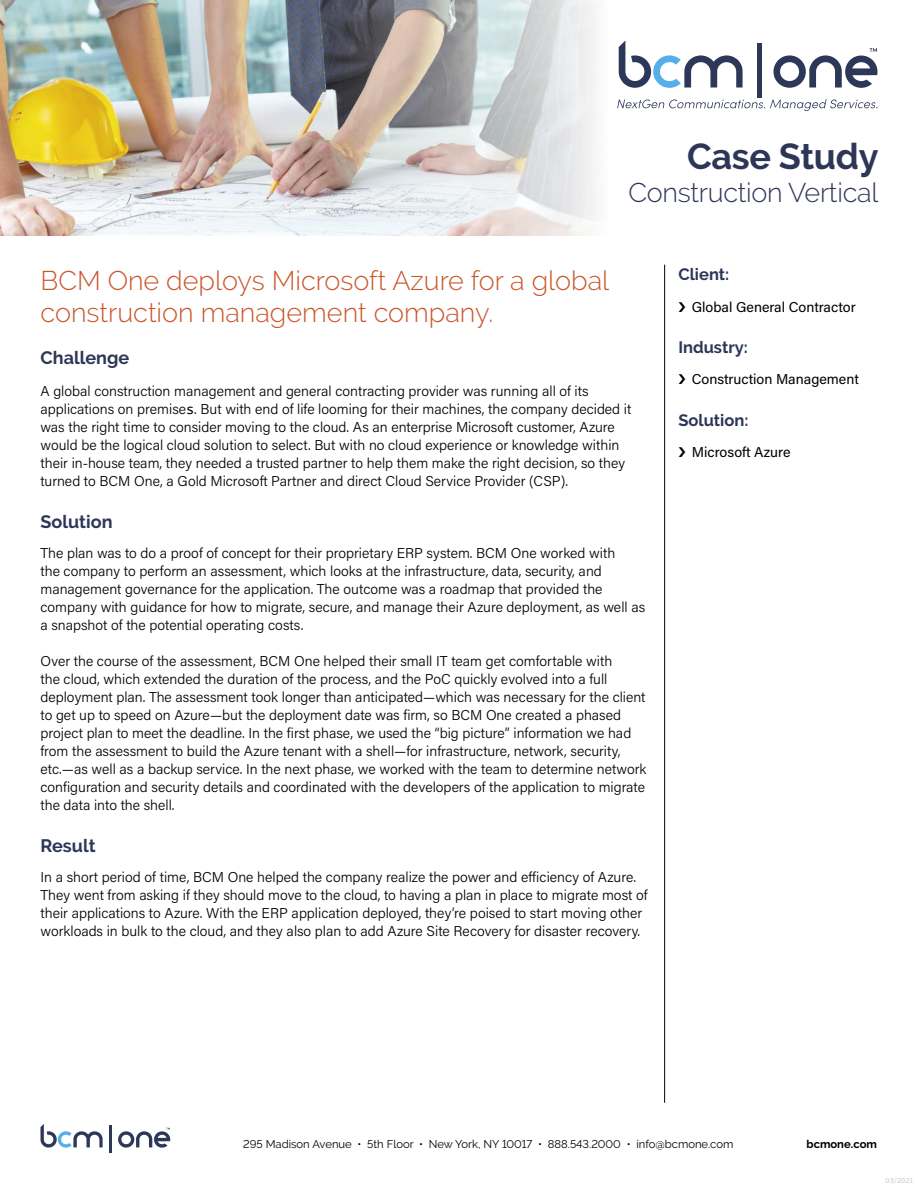
<style>
.page{position:relative;width:918px;height:1188px;background:#fff}
.page>*{position:absolute;margin:0;border:0;box-sizing:border-box;transform-origin:0 0}
.t1{font:700 36px "Raleway";letter-spacing:-.01em;color:#2d3657}
.t2{font:300 27px/32.4px "Raleway";color:#c9572c}
.t3{font:300 27px "Raleway";letter-spacing:-.01em;color:#2d3657}
.t4{font:700 18px "Raleway";color:#2d3657}
.t5{font:700 16.5px "Raleway";color:#2d3657}
.t6{font:300 14.25px/18px "Acumin Pro";color:#000}
.t7{font:14.25px "Acumin Pro";color:#000}
.t8{font:11.25px "Raleway";color:#000}
.t9{font:700 11.25px "Raleway";color:#000}
.t10{font:7.5px "Acumin Pro";color:#cbcbcb}
.s1{font-family:"Lucida Sans Typewriter";font-weight:400;font-size:13.5px}
</style>
<div class="page">
<svg style="left:41px;top:1124px;width:62px;height:24px"></svg>
<hr style="left:110px;top:1125px;width:2px;height:27px;background:#2d3758">
<svg style="left:118px;top:1128px;width:52px;height:20px"></svg>
<img style="left:0;top:0;width:595px;height:235px">
<hr style="left:664px;top:265px;width:1px;height:838px;background:#000">
<svg style="left:617px;top:99px;width:261px;height:12px"></svg>
<svg style="left:619px;top:40px;width:124px;height:48px"></svg>
<hr style="left:757px;top:43px;width:4px;height:54px;background:#2d3758">
<svg style="left:773px;top:48px;width:104px;height:40px"></svg>
<h1 class="t1" style="left:687px;top:135px;width:193px">Case Study</h1>
<h2 class="t3" style="left:628px;top:176px;width:251px">Construction Vertical</h2>
<h2 class="t2" style="left:41px;top:264px;width:570px">BCM One deploys Microsoft Azure for a global construction management company.</h2>
<p class="t4" style="left:40px;top:348px;width:90px">Challenge</p>
<p class="t6" style="left:40px;top:381px;width:592px">A global construction management and general contracting provider was running all of its applications on premise<span class="s1">s</span>. But with end of life looming for their machines, the company decided it was the right time to consider moving to the cloud. As an enterprise Microsoft customer, Azure would be the logical cloud solution to select. But with no cloud experience or knowledge within their in-house team, they needed a trusted partner to help them make the right decision, so they turned to BCM One, a Gold Microsoft Partner and direct Cloud Service Provider (CSP).</p>
<p class="t4" style="left:40px;top:511px;width:74px">Solution</p>
<p class="t6" style="left:40px;top:543px;width:606px">The plan was to do a proof of concept for their proprietary ERP system. BCM One worked with<br>the company to perform an assessment, which looks at the infrastructure, data, security, and management governance for the application. The outcome was a roadmap that provided the company with guidance for how to migrate, secure, and manage their Azure deployment, as well as a snapshot of the potential operating costs.</p>
<p class="t6" style="left:40px;top:651px;width:608px">Over the course of the assessment, BCM One helped their small IT team get comfortable with<br>the cloud, which extended the duration of the process, and the PoC quickly evolved into a full deployment plan. The assessment took longer than anticipated—which was necessary for the client to get up to speed on Azure—but the deployment date was firm, so BCM One created a phased project plan to meet the deadline. In the first phase, we used the “big picture” information we had from the assessment to build the Azure tenant with a shell—for infrastructure, network, security, etc.—as well as a backup service. In the next phase, we worked with the team to determine network configuration and security details and coordinated with the developers of the application to migrate the data into the shell.</p>
<p class="t4" style="left:40px;top:835px;width:57px">Result</p>
<p class="t6" style="left:40px;top:867px;width:609px">In a short period of time, BCM One helped the company realize the power and efficiency of Azure.<br>They went from asking if they should move to the cloud, to having a plan in place to migrate most of their applications to Azure. With the ERP application deployed, they’re poised to start moving other workloads in bulk to the cloud, and they also plan to add Azure Site Recovery for disaster recovery.</p>
<p class="t5" style="left:678px;top:265px;width:52px">Client:</p>
<p class="t7" style="left:692px;top:297px;width:165px">Global General Contractor</p>
<p class="t5" style="left:678px;top:338px;width:71px">Industry:</p>
<p class="t7" style="left:692px;top:370px;width:169px">Construction Management</p>
<p class="t5" style="left:678px;top:410px;width:72px">Solution:</p>
<p class="t7" style="left:692px;top:442px;width:100px">Microsoft Azure</p>
<p class="t8" style="left:243px;top:1137px;width:492px">295 Madison Avenue • 5th Floor • New York, NY 10017 • 888.543.2000 • info@bcmone.com</p>
<p class="t9" style="left:807px;top:1137px;width:72px">bcmone.com</p>
<p class="t10" style="left:886px;top:1176px;width:29px">03/2021</p>
</div>
